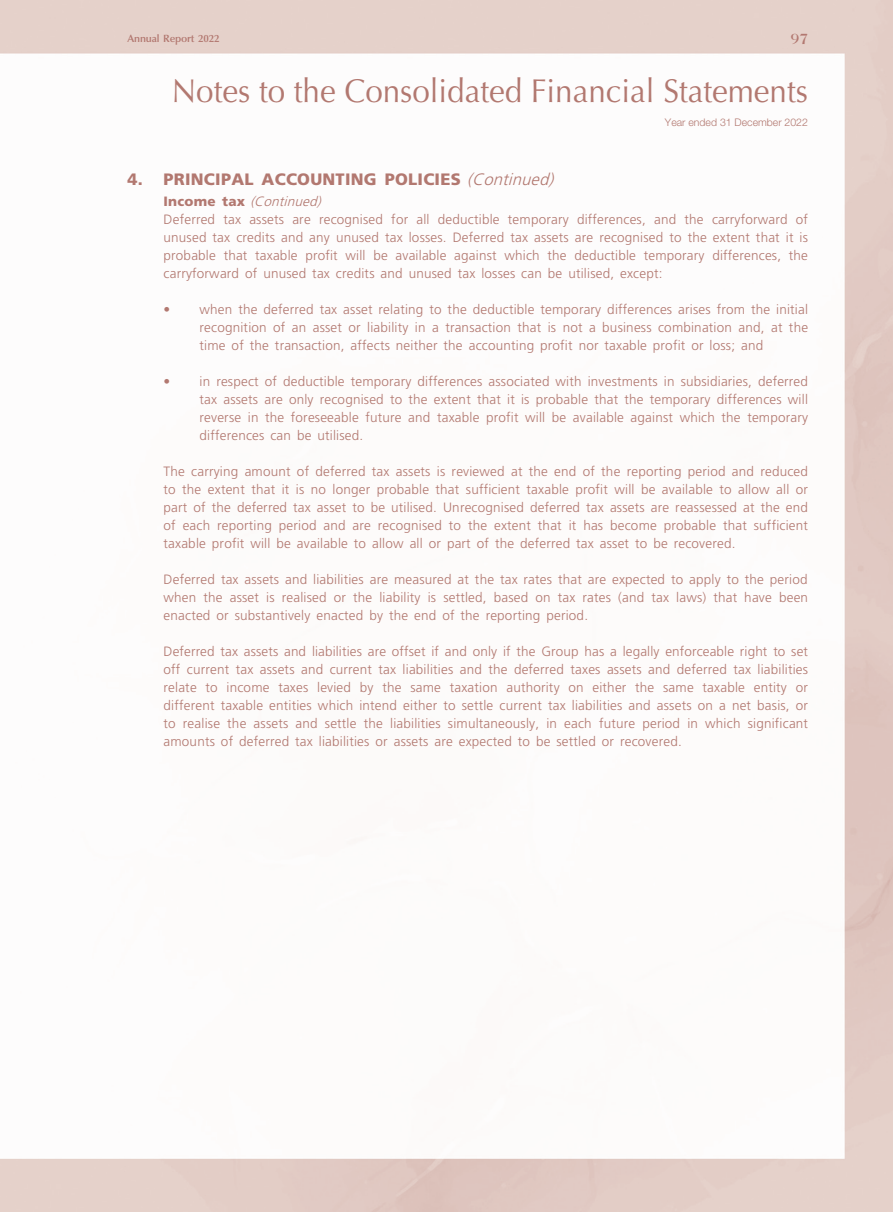
<style>
.page{position:relative;width:893px;height:1212px;background:#fff}
.page>*{position:absolute;margin:0;border:0;box-sizing:border-box;transform-origin:0 0}
.t1{font:33px "Optima LT Std";color:#b27870;scale:.95 1}
._03_H1{font:900 16.5px "Frutiger LT Std";letter-spacing:.015em;color:#b27870}
.t2{font:500 15px "Caslon 224 Std";color:#b27870}
._01_Body_Text{font:300 13.5px/18px "Frutiger LT Std";letter-spacing:.015em;color:#b27870;text-align:justify}
._04___H2{font:italic 300 13.5px "Frutiger LT Std";color:#b27870}
.t3{font:300 10.5px "Helvetica Neue LT Std";color:#b27870}
.t4{font:600 10.5px "Optima LT Std";letter-spacing:-.015em;color:#b27870}
.s1{font-weight:300;font-style:italic}
.s2{font-weight:900;font-style:normal}
</style>
<div class="page">
<img style="left:0;top:0;width:893px;height:1212px">
<p class="t4" style="left:128px;top:33px;width:93px">Annual Report 2022</p>
<p class="t2" style="left:791px;top:30px;width:19px">97</p>
<h1 class="t1" style="left:172px;top:71px;width:671px">Notes to the Consolidated Financial Statements</h1>
<p class="t3" style="left:665px;top:116px;width:144px">Year ended 31 December 2022</p>
<p class="_03_H1" style="left:128px;top:169px;width:432px">4. PRINCIPAL ACCOUNTING POLICIES <span class="s1">(Continued)</span></p>
<p class="_04___H2" style="left:164px;top:194px;width:163px"><span class="s2">I n c o m e t a x</span> (Continued)</p>
<p class="_01_Body_Text" style="left:164px;top:210px;width:646px">Deferred tax assets are recognised for all deductible temporary differences, and the carryforward of unused tax credits and any unused tax losses. Deferred tax assets are recognised to the extent that it is probable that taxable profit will be available against which the deductible temporary differences, the carryforward of unused tax credits and unused tax losses can be utilised, except:</p>
<p class="_01_Body_Text" style="left:200px;top:300px;width:610px;text-indent:-36px">• when the deferred tax asset relating to the deductible temporary differences arises from the initial recognition of an asset or liability in a transaction that is not a business combination and, at the time of the transaction, affects neither the accounting profit nor taxable profit or loss; and</p>
<p class="_01_Body_Text" style="left:200px;top:372px;width:610px;text-indent:-36px">• in respect of deductible temporary differences associated with investments in subsidiaries, deferred tax assets are only recognised to the extent that it is probable that the temporary differences will reverse in the foreseeable future and taxable profit will be available against which the temporary differences can be utilised.</p>
<p class="_01_Body_Text" style="left:164px;top:462px;width:646px">The carrying amount of deferred tax assets is reviewed at the end of the reporting period and reduced to the extent that it is no longer probable that sufficient taxable profit will be available to allow all or part of the deferred tax asset to be utilised. Unrecognised deferred tax assets are reassessed at the end of each reporting period and are recognised to the extent that it has become probable that sufficient taxable profit will be available to allow all or part of the deferred tax asset to be recovered.</p>
<p class="_01_Body_Text" style="left:164px;top:570px;width:646px">Deferred tax assets and liabilities are measured at the tax rates that are expected to apply to the period when the asset is realised or the liability is settled, based on tax rates (and tax laws) that have been enacted or substantively enacted by the end of the reporting period.</p>
<p class="_01_Body_Text" style="left:164px;top:642px;width:646px">Deferred tax assets and liabilities are offset if and only if the Group has a legally enforceable right to set off current tax assets and current tax liabilities and the deferred taxes assets and deferred tax liabilities relate to income taxes levied by the same taxation authority on either the same taxable entity or different taxable entities which intend either to settle current tax liabilities and assets on a net basis, or to realise the assets and settle the liabilities simultaneously, in each future period in which significant amounts of deferred tax liabilities or assets are expected to be settled or recovered.</p>
</div>
